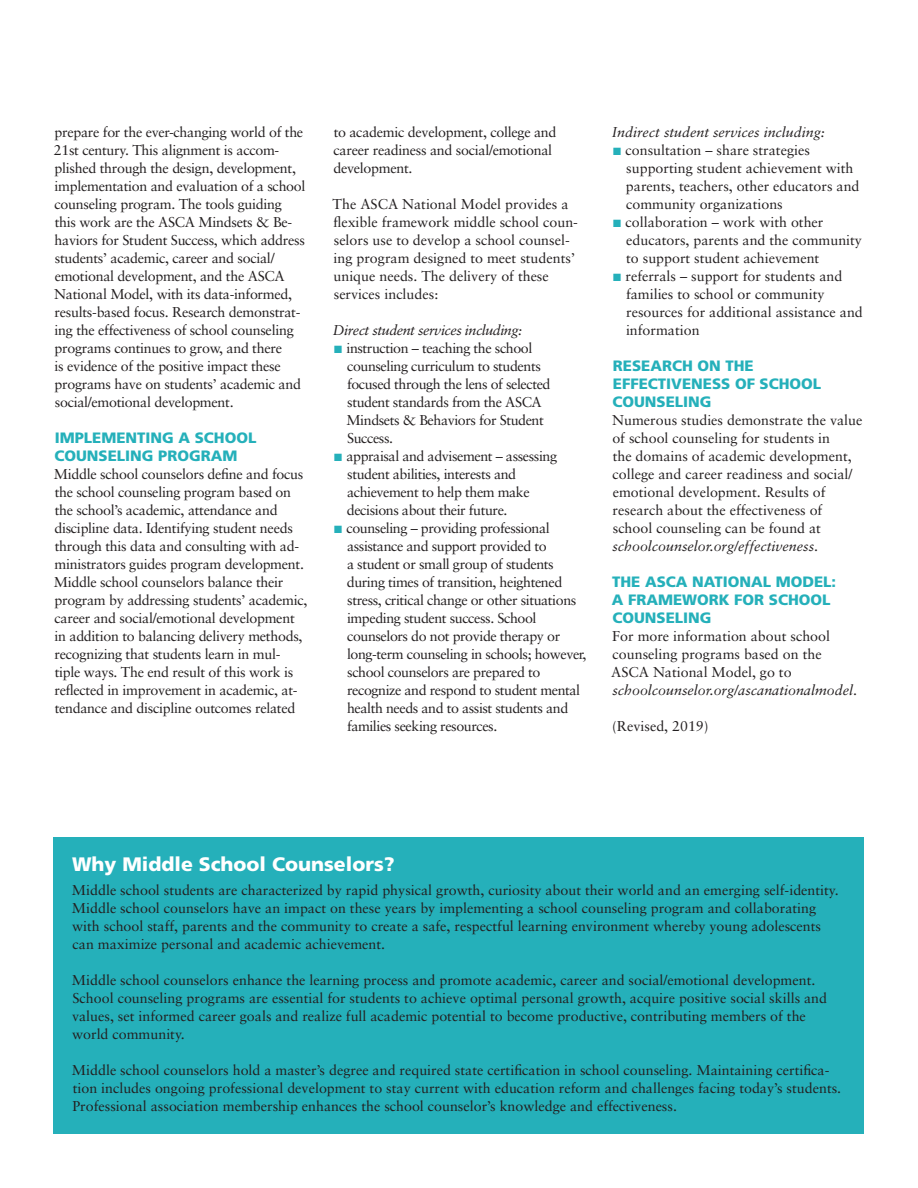
<style>
.page{position:relative;width:918px;height:1188px;background:#fff}
.page>*{position:absolute;margin:0;border:0;box-sizing:border-box;transform-origin:0 0}
.Subhead{font:900 19.5px "Frutiger";color:#fff}
.Subhead-2{font:900 15px/18px "Frutiger";color:#25b0ba}
.Body{font:14.25px/18px "Sabon";color:#231f20}
.Body-2{font:14.25px/18px "Sabon";letter-spacing:-.02em;color:#231f20}
.Body_Bullet{font:14.25px/18px "Sabon";letter-spacing:-.03em;color:#231f20}
.Body_Bullet-2{font:14.25px/18px "Sabon";color:#231f20}
.Body_Bullet-3{font:italic 14.25px "Sabon";color:#231f20}
.Body-3{font:italic 14.25px "Sabon";letter-spacing:-.03em;color:#231f20}
.s1{color:#25b0ba}
.s2{font-style:italic}
</style>
<div class="page">
<div style="left:54px;top:837px;width:810px;height:297px;background:#25b0ba"></div>
<hr style="left:917px;top:0;width:1px;height:220px;background:#d76c70">
<p class="Body-2" style="left:54px;top:123px;width:253px">prepare for the ever-changing world of the 21st century. This alignment is accom&shy;plished through the design, development, implementation and evaluation of a school counseling program. The tools guiding this work are the ASCA Mindsets &amp; Be&shy;haviors for Student Success, which address students’ academic, career and social/ emotional development, and the ASCA National Model, with its data-informed, results-based focus. Research demonstrat&shy;ing the effectiveness of school counseling programs continues to grow, and there<br>is evidence of the positive impact these programs have on students’ academic and social/emotional development.</p>
<p class="Subhead-2" style="left:54px;top:429px;width:204px">IMPLEMENTING A SCHOOL<br>COUNSELING PROGRAM</p>
<p class="Body-2" style="left:54px;top:465px;width:255px">Middle school counselors define and focus the school counseling program based on the school’s academic, attendance and discipline data. Identifying student needs through this data and consulting with ad&shy;ministrators guides program development.<br>Middle school counselors balance their program by addressing students’ academic, career and social/emotional development in addition to balancing delivery methods, recognizing that students learn in mul&shy;tiple ways. The end result of this work is reflected in improvement in academic, at&shy;tendance and discipline outcomes related</p>
<p class="Body-2" style="left:333px;top:123px;width:225px">to academic development, college and career readiness and social/emotional development.</p>
<p class="Body" style="left:333px;top:195px;width:247px">The ASCA National Model provides a flexible framework middle school coun&shy;selors use to develop a school counsel&shy;ing program designed to meet students’ unique needs. The delivery of these services includes:</p>
<p class="Body-3" style="left:333px;top:322px;width:191px">Direct student services including:</p>
<p class="Body_Bullet" style="left:346px;top:339px;width:206px;text-indent:-12px"><span class="s1">■</span> instruction – teaching the school counseling curriculum to students focused through the lens of selected student standards from the ASCA<br>Mindsets &amp; Behaviors for Student<br>Success.</p>
<p class="Body_Bullet" style="left:347px;top:447px;width:212px;text-indent:-13px"><span class="s1">■</span> appraisal and advisement – assessing student abilities, interests and achievement to help them make decisions about their future.</p>
<p class="Body_Bullet" style="left:347px;top:519px;width:241px;text-indent:-13px"><span class="s1">■</span> counseling – providing professional assistance and support provided to<br>a student or small group of students during times of transition, heightened stress, critical change or other situations impeding student success. School counselors do not provide therapy or long-term counseling in schools; however, school counselors are prepared to recognize and respond to student mental health needs and to assist students and families seeking resources.</p>
<p class="Body_Bullet-3" style="left:612px;top:124px;width:214px">Indirect student services including:</p>
<p class="Body_Bullet-2" style="left:626px;top:141px;width:235px;text-indent:-13px"><span class="s1">■</span> consultation – share strategies supporting student achievement with parents, teachers, other educators and community organizations</p>
<p class="Body_Bullet-2" style="left:626px;top:213px;width:237px;text-indent:-13px"><span class="s1">■</span> collaboration – work with other educators, parents and the community to support student achievement</p>
<p class="Body_Bullet-2" style="left:626px;top:267px;width:238px;text-indent:-13px"><span class="s1">■</span> referrals – support for students and families to school or community resources for additional assistance and information</p>
<p class="Subhead-2" style="left:612px;top:357px;width:210px">RESEARCH ON THE<br>EFFECTIVENESS OF SCHOOL<br>COUNSELING</p>
<p class="Body" style="left:612px;top:411px;width:252px">Numerous studies demonstrate the value of school counseling for students in<br>the domains of academic development, college and career readiness and social/ emotional development. Results of research about the effectiveness of school counseling can be found at <span class="s2">schoolcounselor.org/effectiveness</span>.</p>
<p class="Subhead-2" style="left:612px;top:573px;width:226px">THE ASCA NATIONAL MODEL:<br>A FRAMEWORK FOR SCHOOL<br>COUNSELING</p>
<p class="Body" style="left:611px;top:627px;width:247px">For more information about school counseling programs based on the ASCA National Model, go to <span class="s2">schoolcounselor.org/ascanationalmodel</span>.</p>
<p class="Body" style="left:612px;top:717px;width:98px">(Revised, 2019)</p>
<p class="Subhead" style="left:72px;top:852px;width:324px">Why Middle School Counselors?</p>
<p class="Body" style="left:72px;top:880px;width:768px">Middle school students are characterized by rapid physical growth, curiosity about their world and an emerging self-identity.<br>Middle school counselors have an impact on these years by implementing a school counseling program and collaborating with school staff, parents and the community to create a safe, respectful learning environment whereby young adolescents can maximize personal and academic achievement.</p>
<p class="Body" style="left:72px;top:970px;width:757px">Middle school counselors enhance the learning process and promote academic, career and social/emotional development.<br>School counseling programs are essential for students to achieve optimal personal growth, acquire positive social skills and values, set informed career goals and realize full academic potential to become productive, contributing members of the world community.</p>
<p class="Body" style="left:72px;top:1060px;width:771px">Middle school counselors hold a master’s degree and required state certification in school counseling. Maintaining certifica&shy;tion includes ongoing professional development to stay current with education reform and challenges facing today’s students.<br>Professional association membership enhances the school counselor’s knowledge and effectiveness.</p>
</div>
